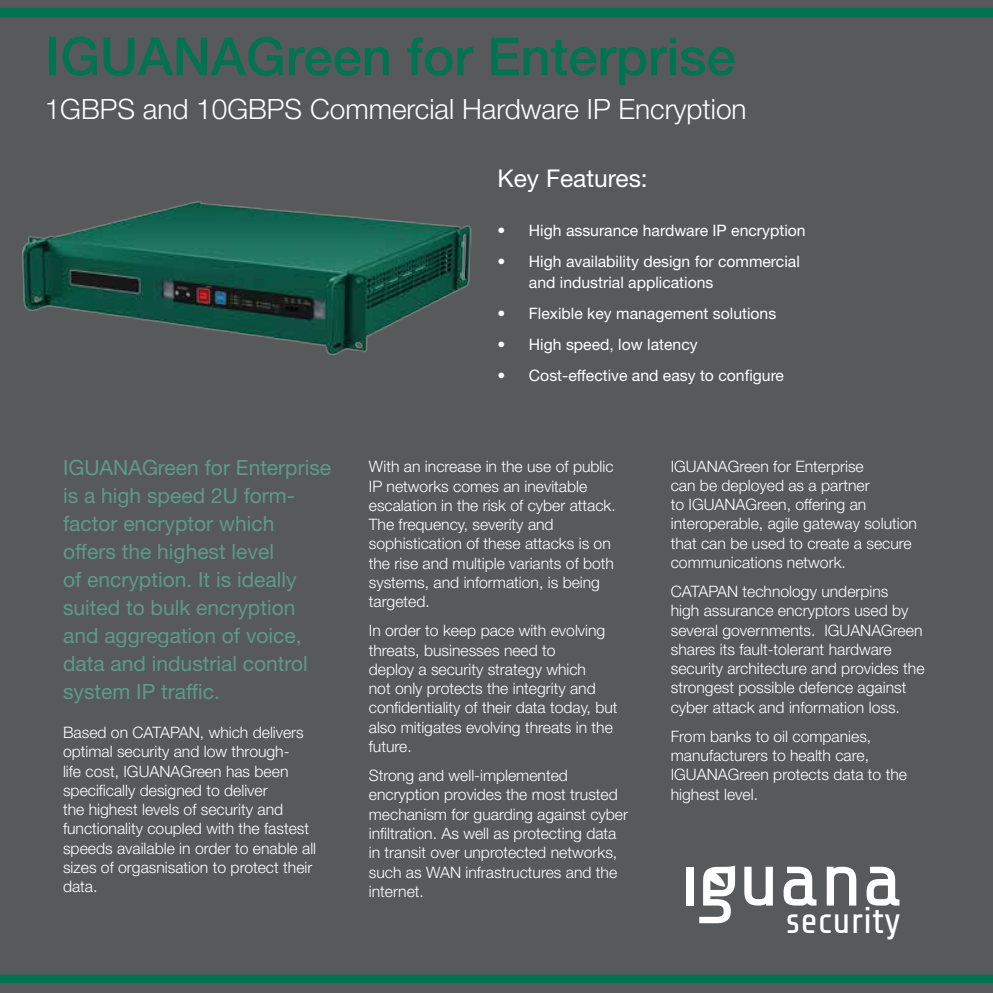
<style>
.page{position:relative;width:993px;height:993px;background:#fff}
.page>*{position:absolute;margin:0;border:0;box-sizing:border-box;transform-origin:0 0}
.t1{font:500 52.5px "Helvetica Neue LT Std";color:#007451}
.t2{font:37.1px "Share Tech";color:#fff}
.t3{font:300 28px "Helvetica Neue LT Std";color:#fff}
.t4{font:24.5px "Helvetica Neue LT Std";color:#fff}
.t5{font:21px/28px "Helvetica Neue LT Std";color:#5d9b85}
.t6{font:300 15.75px/19.2px "Helvetica Neue LT Std";color:#fff}
.t7{font:15.75px/21px "Helvetica Neue LT Std";color:#fff}
</style>
<div class="page">
<div style="left:0;top:0;width:992px;height:992px;background:#58595b"></div>
<svg style="left:0;top:974px;width:992px;height:8px;background:#067251"></svg>
<svg style="left:0;top:8px;width:992px;height:10px;background:#027351"></svg>
<img style="left:22px;top:201px;width:450px;height:154px">
<div style="left:686px;top:866px;width:7px;height:39px;background:#fff"></div>
<svg style="left:744px;top:866px;width:28px;height:39px"></svg>
<svg style="left:783px;top:866px;width:33px;height:39px"></svg>
<svg style="left:826px;top:866px;width:30px;height:39px"></svg>
<svg style="left:866px;top:866px;width:33px;height:39px"></svg>
<svg style="left:699px;top:866px;width:35px;height:56px"></svg>
<h1 class="t1" style="left:45px;top:25px;width:691px">IGUANAGreen for Enterprise</h1>
<h3 class="t3" style="left:45px;top:92px;width:703px">1GBPS and 10GBPS Commercial Hardware IP Encryption</h3>
<h3 class="t5" style="left:63px;top:453px;width:269px">IGUANAGreen for Enterprise is a high speed 2U form&shy;factor encryptor which offers the highest level<br>of encryption. It is ideally suited to bulk encryption and aggregation of voice, data and industrial control system IP traffic.</h3>
<p class="t6" style="left:63px;top:722px;width:254px">Based on CATAPAN, which delivers optimal security and low through-<br>life cost, IGUANAGreen has been specifically designed to deliver<br>the highest levels of security and functionality coupled with the fastest speeds available in order to enable all sizes of orgasnisation to protect their data.</p>
<h3 class="t4" style="left:497px;top:164px;width:152px">Key Features:</h3>
<p class="t7" style="left:497px;top:220px;width:310px">• High assurance hardware IP encryption</p>
<p class="t7" style="left:528px;top:251px;width:272px;text-indent:-32px">• High availability design for commercial and industrial applications</p>
<p class="t7" style="left:497px;top:303px;width:280px">• Flexible key management solutions</p>
<p class="t7" style="left:497px;top:334px;width:202px">• High speed, low latency</p>
<p class="t7" style="left:497px;top:365px;width:288px">• Cost-effective and easy to configure</p>
<p class="t6" style="left:369px;top:456px;width:248px">With an increase in the use of public<br>IP networks comes an inevitable escalation in the risk of cyber attack.<br>The frequency, severity and sophistication of these attacks is on the rise and multiple variants of both systems, and information, is being targeted.</p>
<p class="t6" style="left:369px;top:620px;width:250px">In order to keep pace with evolving threats, businesses need to<br>deploy a security strategy which<br>not only protects the integrity and confidentiality of their data today, but also mitigates evolving threats in the future.</p>
<p class="t6" style="left:369px;top:765px;width:261px">Strong and well-implemented encryption provides the most trusted mechanism for guarding against cyber infiltration. As well as protecting data in transit over unprotected networks, such as WAN infrastructures and the internet.</p>
<p class="t6" style="left:670px;top:456px;width:247px">IGUANAGreen for Enterprise<br>can be deployed as a partner<br>to IGUANAGreen, offering an interoperable, agile gateway solution that can be used to create a secure communications network.</p>
<p class="t6" style="left:670px;top:581px;width:255px">CATAPAN technology underpins<br>high assurance encryptors used by several governments. IGUANAGreen shares its fault-tolerant hardware security architecture and provides the strongest possible defence against cyber attack and information loss.</p>
<p class="t6" style="left:670px;top:726px;width:238px">From banks to oil companies, manufacturers to health care,<br>IGUANAGreen protects data to the highest level.</p>
<h2 class="t2" style="left:785px;top:900px;width:117px">security</h2>
</div>
